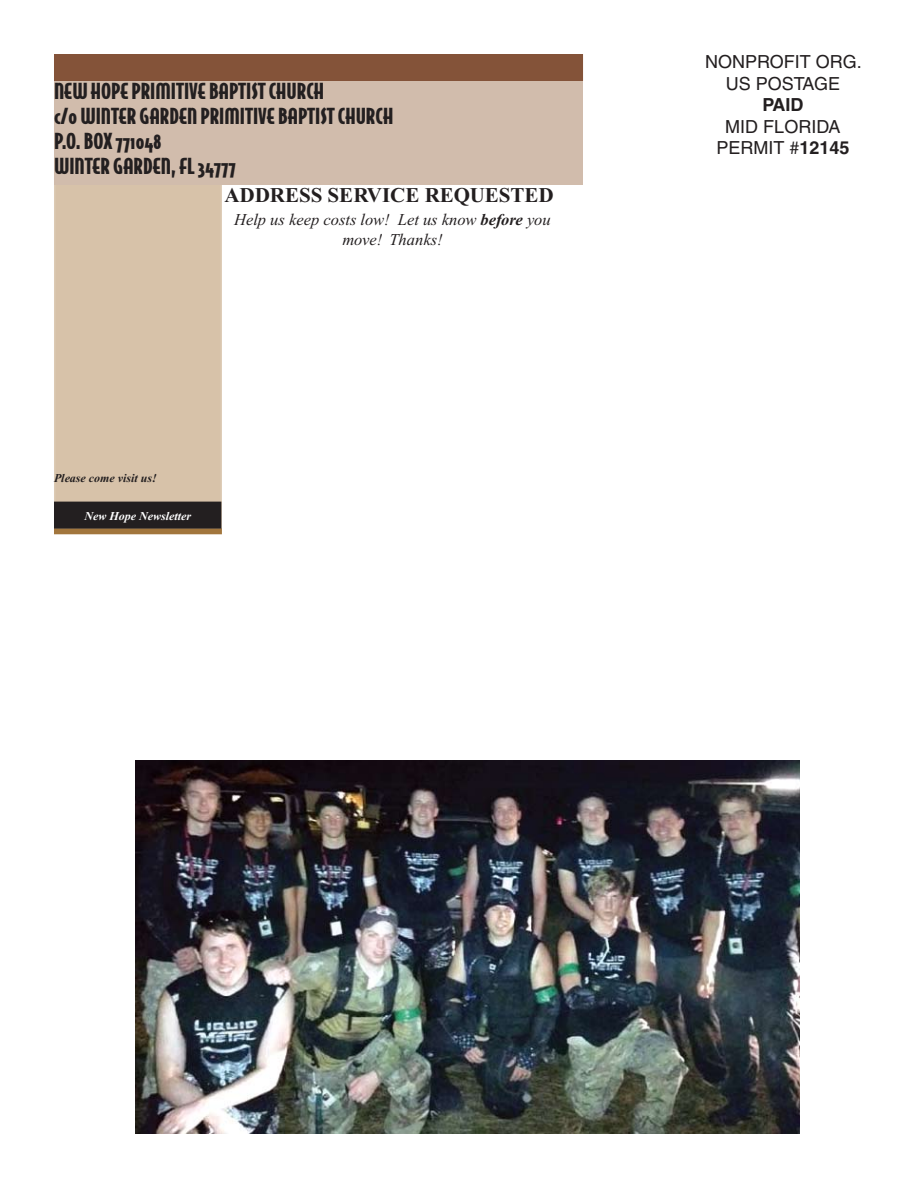
<style>
.page{position:relative;width:918px;height:1188px;background:#fff}
.page>*{position:absolute;margin:0;border:0;box-sizing:border-box;transform-origin:0 0}
.t1{font:21px/25.2px "Bodega Sans Black Oldstyle";color:#231f20}
.t2{font:700 21px "Times New Roman";color:#231f20}
.t3{font:18px/21.6px "Helvetica";color:#231f20;text-align:center}
.t4{font:700 18px "Helvetica";color:#231f20}
.t5{font:italic 16.5px/19.8px "Times New Roman";color:#231f20;text-align:center}
.t6{font:italic 700 12px "Times New Roman";color:#231f20}
.t7{font:italic 700 12px "Times New Roman";color:#fff}
.s1{font-weight:700}
</style>
<div class="page">
<div style="left:54px;top:54px;width:168px;height:475px;background:#d7c2a9;border:2px solid #dccab4"></div>
<div style="left:54px;top:54px;width:528px;height:130px;background:#d1bcac"></div>
<div style="left:54px;top:528px;width:168px;height:6px;background:#a2763d"></div>
<div style="left:55px;top:502px;width:166px;height:26px;background:#231f20"></div>
<div style="left:54px;top:502px;width:167px;height:27px;border:2px solid #231f20"></div>
<div style="left:54px;top:54px;width:529px;height:27px;background:#845339"></div>
<img style="left:135px;top:760px;width:665px;height:374px">
<p class="t1" style="left:54px;top:77px;width:341px">NEW HOPE PRIMITIVE BAPTIST CHURCH<br>c/o WINTER GARDEN PRIMITIVE BAPTIST CHURCH<br>P.O. BOX 771048<br>WINTER GARDEN, FL 34777</p>
<p class="t2" style="left:224px;top:183px;width:331px">ADDRESS SERVICE REQUESTED</p>
<p class="t5" style="left:234px;top:210px;width:318px">Help us keep costs low! Let us know <span class="s1">before</span> you move! Thanks!</p>
<p class="t6" style="left:54px;top:471px;width:104px">Please come visit us!</p>
<p class="t7" style="left:84px;top:509px;width:108px">New Hope Newsletter</p>
<p class="t3" style="left:705px;top:51px;width:158px">NONPROFIT ORG.<br>US POSTAGE</p>
<p class="t4" style="left:762px;top:94px;width:43px">PAID</p>
<p class="t3" style="left:716px;top:116px;width:135px">MID FLORIDA<br>PERMIT #<span class="s1">12145</span></p>
</div>
